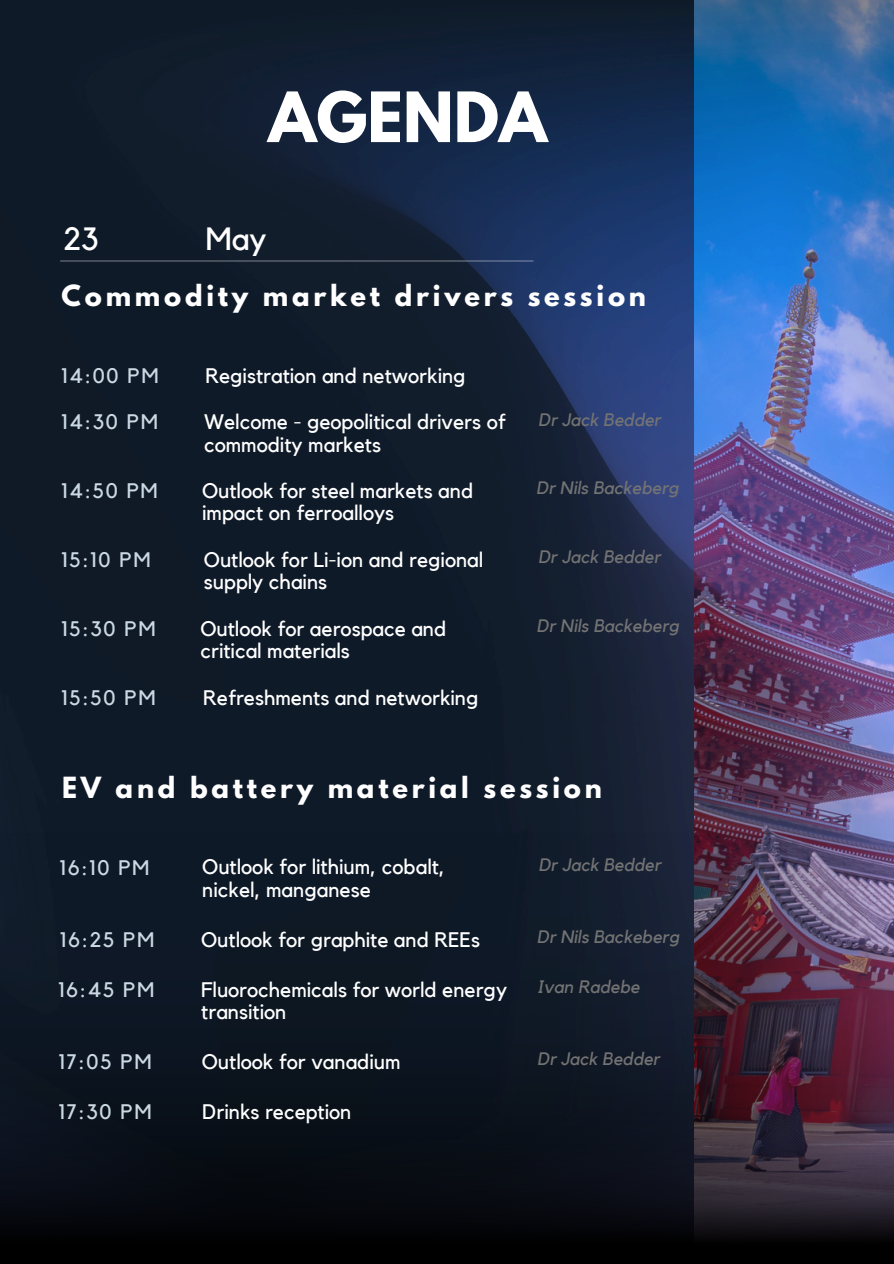
<style>
.page{position:relative;width:894px;height:1264px;background:#fff}
.page>*{position:absolute;margin:0;border:0;box-sizing:border-box;transform-origin:0 0}
.t1{font:700 61.35px "League Spartan";color:#fff}
.t2{font:32.1px "Kollektif";color:#fff}
.t3{font:700 25.8px "League Spartan";letter-spacing:.145em;color:#fff}
.t4{font:21px/22.5px "Kollektif";color:#fff}
.t5{font:21px "Kollektif";letter-spacing:.08em;color:#cbd9e2}
.t6{font:italic 18px "Kollektif";color:#737373}
</style>
<div class="page">
<img style="left:0;top:0;width:893px;height:834px">
<img style="left:0;top:834px;width:893px;height:429px">
<hr style="left:60px;top:260px;width:473px;height:1px;background:#fff">
<h1 class="t1" style="left:268px;top:87px;width:280px">AGENDA</h1>
<p class="t2" style="left:63px;top:224px;width:37px">23</p>
<h2 class="t3" style="left:62px;top:283px;width:585px">Commodity market drivers session</h2>
<h3 class="t2" style="left:205px;top:224px;width:63px">May</h3>
<h4 class="t5" style="left:62px;top:365px;width:99px">14:00 PM</h4>
<p class="t4" style="left:205px;top:365px;width:262px">Registration and networking</p>
<h5 class="t5" style="left:62px;top:412px;width:98px">14:30 PM</h5>
<h4 class="t6" style="left:538px;top:411px;width:124px">Dr Jack Bedder</h4>
<h4 class="t4" style="left:204px;top:411px;width:303px">Welcome - geopolitical drivers of commodity markets</h4>
<h5 class="t5" style="left:62px;top:481px;width:98px">14:50 PM</h5>
<p class="t4" style="left:202px;top:480px;width:272px">Outlook for steel markets and impact on ferroalloys</p>
<h4 class="t6" style="left:536px;top:480px;width:144px">Dr Nils Backeberg</h4>
<h5 class="t5" style="left:62px;top:550px;width:91px">15:10 PM</h5>
<p class="t4" style="left:204px;top:549px;width:281px">Outlook for Li-ion and regional supply chains</p>
<h4 class="t6" style="left:538px;top:548px;width:124px">Dr Jack Bedder</h4>
<h5 class="t5" style="left:62px;top:619px;width:96px">15:30 PM</h5>
<p class="t4" style="left:200px;top:618px;width:247px">Outlook for aerospace and critical materials</p>
<h4 class="t6" style="left:536px;top:617px;width:144px">Dr Nils Backeberg</h4>
<p class="t5" style="left:62px;top:687px;width:96px">15:50 PM</p>
<h5 class="t4" style="left:203px;top:686px;width:277px">Refreshments and networking</h5>
<h4 class="t3" style="left:62px;top:775px;width:541px">EV and battery material session</h4>
<h5 class="t5" style="left:60px;top:857px;width:91px">16:10 PM</h5>
<h4 class="t4" style="left:202px;top:856px;width:244px">Outlook for lithium, cobalt,</h4>
<p class="t6" style="left:538px;top:856px;width:124px">Dr Jack Bedder</p>
<h4 class="t4" style="left:202px;top:879px;width:170px">nickel, manganese</h4>
<h5 class="t5" style="left:60px;top:929px;width:96px">16:25 PM</h5>
<h4 class="t4" style="left:201px;top:928px;width:280px">Outlook for graphite and REEs</h4>
<p class="t6" style="left:536px;top:928px;width:144px">Dr Nils Backeberg</p>
<h3 class="t5" style="left:58px;top:980px;width:97px">16:45 PM</h3>
<p class="t6" style="left:536px;top:978px;width:104px">Ivan Radebe</p>
<h5 class="t4" style="left:201px;top:979px;width:307px">Fluorochemicals for world energy transition</h5>
<h5 class="t5" style="left:59px;top:1052px;width:94px">17:05 PM</h5>
<h4 class="t4" style="left:202px;top:1051px;width:200px">Outlook for vanadium</h4>
<p class="t6" style="left:537px;top:1050px;width:124px">Dr Jack Bedder</p>
<h5 class="t5" style="left:59px;top:1102px;width:94px">17:30 PM</h5>
<h4 class="t4" style="left:202px;top:1101px;width:151px">Drinks reception</h4>
</div>
